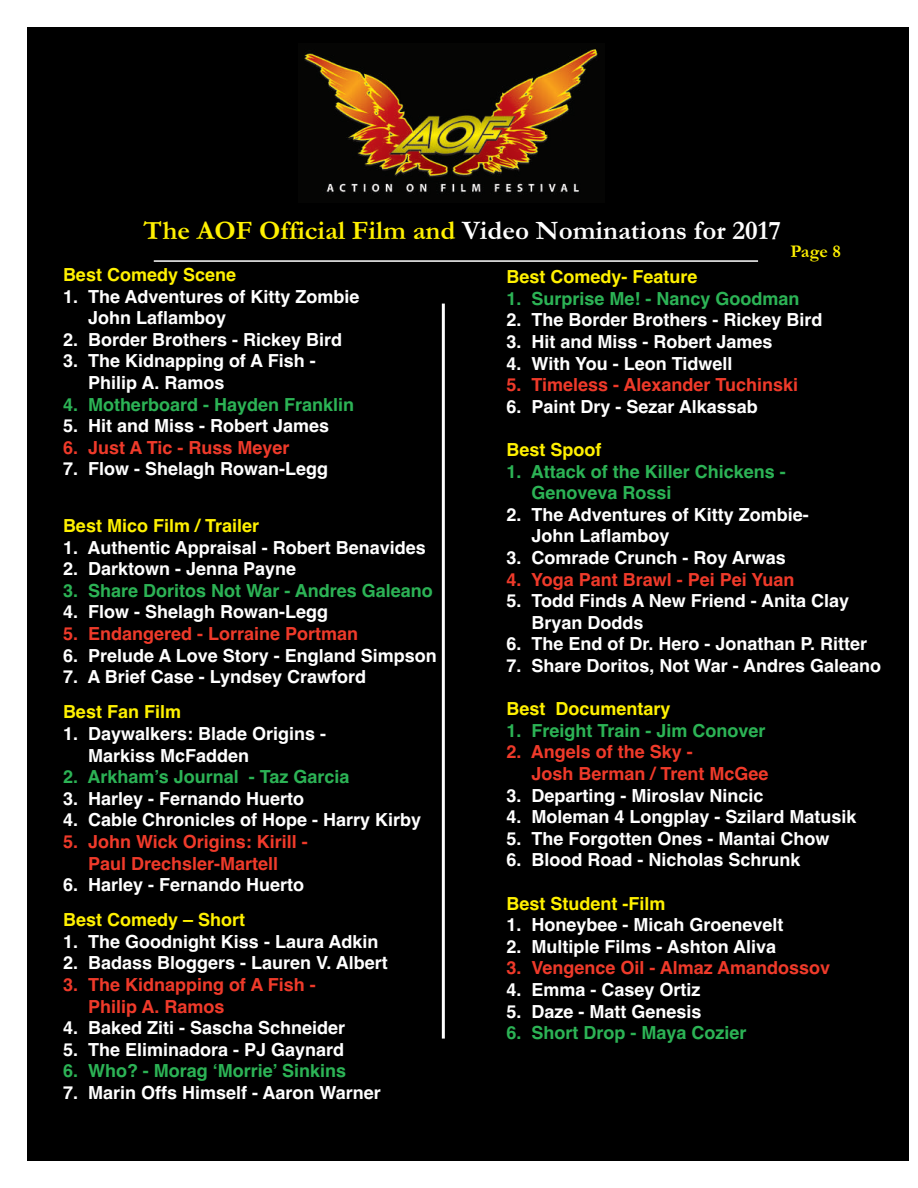
<style>
.page{position:relative;width:918px;height:1188px;background:#fff}
.page>*{position:absolute;margin:0;border:0;box-sizing:border-box;transform-origin:0 0}
.t1{font:700 27px "Garamond";color:#fff}
.t2{font:700 18px/21.6px "Helvetica";color:#fff}
.t3{font:700 18px/21.6px "Helvetica";color:#ef3a2a}
.t4{font:700 18px/21.6px "Helvetica";color:#2cb355}
.t5{font:700 18px "Helvetica";color:#fff101}
.t6{font:700 18px "Garamond";color:#fff101}
.s1{color:#fff101}
</style>
<div class="page">
<div style="left:27px;top:27px;width:882px;height:1134px;background:#000"></div>
<hr style="left:154px;top:260px;width:604px;height:2px;background:#fff">
<hr style="left:442px;top:304px;width:3px;height:735px;background:#fff">
<img style="left:304px;top:49px;width:294px;height:146px">
<h1 class="t1" style="left:144px;top:214px;width:639px"><span class="s1">The AOF Official Film and</span> Video Nominations for 2017</h1>
<p class="t6" style="left:790px;top:240px;width:52px">Page 8</p>
<p class="t5" style="left:63px;top:264px;width:175px">Best Comedy Scene</p>
<p class="t2" style="left:88px;top:286px;width:273px;text-indent:-25px">1. The Adventures of Kitty Zombie<br>John Laflamboy</p>
<p class="t2" style="left:63px;top:329px;width:281px">2. Border Brothers - Rickey Bird</p>
<p class="t2" style="left:88px;top:350px;width:229px;text-indent:-25px">3. The Kidnapping of A Fish -<br>Philip A. Ramos</p>
<p class="t4" style="left:63px;top:394px;width:293px">4. Motherboard - Hayden Franklin</p>
<p class="t2" style="left:63px;top:415px;width:268px">5. Hit and Miss - Robert James</p>
<p class="t3" style="left:63px;top:437px;width:228px">6. Just A Tic - Russ Meyer</p>
<p class="t2" style="left:63px;top:458px;width:267px">7. Flow - Shelagh Rowan-Legg</p>
<p class="t5" style="left:63px;top:515px;width:198px">Best Mico Film / Trailer</p>
<p class="t2" style="left:63px;top:537px;width:364px">1. Authentic Appraisal - Robert Benavides</p>
<p class="t2" style="left:63px;top:558px;width:235px">2. Darktown - Jenna Payne</p>
<p class="t4" style="left:63px;top:580px;width:371px">3. Share Doritos Not War - Andres Galeano</p>
<p class="t2" style="left:63px;top:601px;width:267px">4. Flow - Shelagh Rowan-Legg</p>
<p class="t3" style="left:63px;top:623px;width:297px">5. Endangered - Lorraine Portman</p>
<p class="t2" style="left:63px;top:645px;width:375px">6. Prelude A Love Story - England Simpson</p>
<p class="t2" style="left:63px;top:666px;width:305px">7. A Brief Case - Lyndsey Crawford</p>
<p class="t5" style="left:63px;top:702px;width:120px">Best Fan Film</p>
<p class="t2" style="left:88px;top:723px;width:240px;text-indent:-25px">1. Daywalkers: Blade Origins -<br>Markiss McFadden</p>
<p class="t4" style="left:63px;top:766px;width:288px">2. Arkham’s Journal - Taz Garcia</p>
<p class="t2" style="left:63px;top:788px;width:243px">3. Harley - Fernando Huerto</p>
<p class="t2" style="left:63px;top:809px;width:360px">4. Cable Chronicles of Hope - Harry Kirby</p>
<p class="t3" style="left:63px;top:831px;width:246px;text-align:center">5. John Wick Origins: Kirill -<br>Paul Drechsler-Martell</p>
<p class="t2" style="left:63px;top:874px;width:243px">6. Harley - Fernando Huerto</p>
<p class="t5" style="left:63px;top:910px;width:184px">Best Comedy – Short</p>
<p class="t2" style="left:63px;top:931px;width:317px">1. The Goodnight Kiss - Laura Adkin</p>
<p class="t2" style="left:63px;top:952px;width:326px">2. Badass Bloggers - Lauren V. Albert</p>
<p class="t3" style="left:88px;top:974px;width:229px;text-indent:-25px">3. The Kidnapping of A Fish -<br>Philip A. Ramos</p>
<p class="t2" style="left:63px;top:1017px;width:284px">4. Baked Ziti - Sascha Schneider</p>
<p class="t2" style="left:63px;top:1039px;width:283px">5. The Eliminadora - PJ Gaynard</p>
<p class="t4" style="left:63px;top:1060px;width:285px">6. Who? - Morag ‘Morrie’ Sinkins</p>
<p class="t2" style="left:63px;top:1082px;width:319px">7. Marin Offs Himself - Aaron Warner</p>
<p class="t5" style="left:507px;top:267px;width:193px">Best Comedy- Feature</p>
<p class="t4" style="left:507px;top:288px;width:295px">1. Surprise Me! - Nancy Goodman</p>
<p class="t2" style="left:507px;top:309px;width:318px">2. The Border Brothers - Rickey Bird</p>
<p class="t2" style="left:506px;top:331px;width:268px">3. Hit and Miss - Robert James</p>
<p class="t2" style="left:506px;top:353px;width:227px">4. With You - Leon Tidwell</p>
<p class="t3" style="left:506px;top:374px;width:293px">5. Timeless - Alexander Tuchinski</p>
<p class="t2" style="left:506px;top:396px;width:253px">6. Paint Dry - Sezar Alkassab</p>
<p class="t5" style="left:506px;top:439px;width:97px">Best Spoof</p>
<p class="t4" style="left:532px;top:461px;width:256px;text-indent:-25px">1. Attack of the Killer Chickens -<br>Genoveva Rossi</p>
<p class="t2" style="left:532px;top:504px;width:279px;text-indent:-25px">2. The Adventures of Kitty Zombie-<br>John Laflamboy</p>
<p class="t2" style="left:506px;top:547px;width:281px">3. Comrade Crunch - Roy Arwas</p>
<p class="t3" style="left:506px;top:569px;width:290px">4. Yoga Pant Brawl - Pei Pei Yuan</p>
<p class="t2" style="left:532px;top:590px;width:319px;text-indent:-25px">5. Todd Finds A New Friend - Anita Clay<br>Bryan Dodds</p>
<p class="t2" style="left:506px;top:633px;width:362px">6. The End of Dr. Hero - Jonathan P. Ritter</p>
<p class="t2" style="left:506px;top:655px;width:376px">7. Share Doritos, Not War - Andres Galeano</p>
<p class="t5" style="left:506px;top:699px;width:166px">Best Documentary</p>
<p class="t4" style="left:506px;top:720px;width:261px">1. Freight Train - Jim Conover</p>
<p class="t3" style="left:532px;top:741px;width:239px;text-indent:-25px">2. Angels of the Sky -<br>Josh Berman / Trent McGee</p>
<p class="t2" style="left:506px;top:785px;width:259px">3. Departing - Miroslav Nincic</p>
<p class="t2" style="left:506px;top:806px;width:352px">4. Moleman 4 Longplay - Szilard Matusik</p>
<p class="t2" style="left:506px;top:828px;width:325px">5. The Forgotten Ones - Mantai Chow</p>
<p class="t2" style="left:506px;top:849px;width:296px">6. Blood Road - Nicholas Schrunk</p>
<p class="t5" style="left:506px;top:893px;width:161px">Best Student -Film</p>
<p class="t2" style="left:506px;top:914px;width:279px">1. Honeybee - Micah Groenevelt</p>
<p class="t2" style="left:506px;top:936px;width:271px">2. Multiple Films - Ashton Aliva</p>
<p class="t3" style="left:506px;top:957px;width:325px">3. Vengence Oil - Almaz Amandossov</p>
<p class="t2" style="left:506px;top:979px;width:196px">4. Emma - Casey Ortiz</p>
<p class="t2" style="left:506px;top:1001px;width:197px">5. Daze - Matt Genesis</p>
<p class="t4" style="left:506px;top:1022px;width:242px">6. Short Drop - Maya Cozier</p>
</div>
